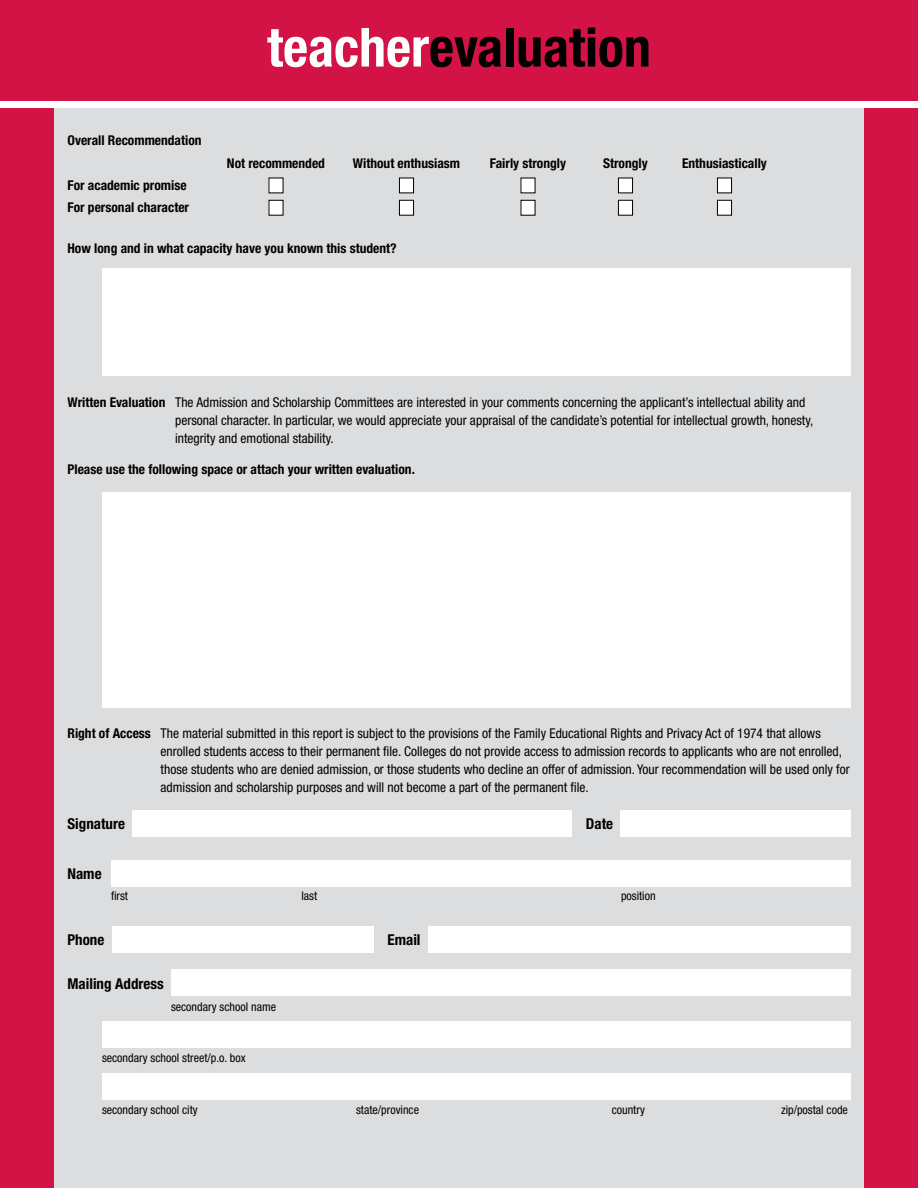
<style>
.page{position:relative;width:918px;height:1188px;background:#fff}
.page>*{position:absolute;margin:0;border:0;box-sizing:border-box;transform-origin:0 0}
.t1{font:700 condensed 54px "Helvetica Neue LT Std";color:#000}
.t2{font:700 condensed 15px "Helvetica Neue LT Std";color:#000}
.t3{font:condensed 13.5px/18px "Helvetica Neue LT Std";color:#000}
.t4{font:700 condensed 13.5px/22.4px "Helvetica Neue LT Std";color:#000}
.t5{font:condensed 12px "Helvetica Neue LT Std";color:#000}
.s1{color:#fff}
.s2{font-weight:700}
</style>
<div class="page">
<div style="left:0;top:108px;width:918px;height:1080px;background:#d31245"></div>
<div style="left:54px;top:108px;width:810px;height:1080px;background:#dcddde"></div>
<div style="left:269px;top:178px;width:14px;height:15px;background:#fff"></div>
<div style="left:399px;top:178px;width:15px;height:15px;background:#fff"></div>
<div style="left:399px;top:178px;width:15px;height:15px;border:1px solid #000"></div>
<div style="left:521px;top:178px;width:14px;height:15px;background:#fff"></div>
<div style="left:618px;top:178px;width:15px;height:15px;background:#fff"></div>
<div style="left:618px;top:178px;width:15px;height:15px;border:1px solid #000"></div>
<div style="left:717px;top:178px;width:15px;height:15px;background:#fff"></div>
<div style="left:717px;top:178px;width:15px;height:15px;border:1px solid #000"></div>
<div style="left:269px;top:200px;width:14px;height:15px;background:#fff"></div>
<div style="left:399px;top:200px;width:15px;height:15px;background:#fff"></div>
<div style="left:399px;top:200px;width:15px;height:16px;border:1px solid #000"></div>
<div style="left:521px;top:200px;width:14px;height:15px;background:#fff"></div>
<div style="left:618px;top:200px;width:15px;height:15px;background:#fff"></div>
<div style="left:618px;top:200px;width:15px;height:16px;border:1px solid #000"></div>
<div style="left:717px;top:200px;width:15px;height:15px;background:#fff"></div>
<div style="left:717px;top:200px;width:15px;height:16px;border:1px solid #000"></div>
<div style="left:102px;top:268px;width:748px;height:108px;background:#fff"></div>
<div style="left:102px;top:492px;width:748px;height:216px;background:#fff"></div>
<div style="left:132px;top:810px;width:440px;height:27px;background:#fff"></div>
<div style="left:620px;top:810px;width:230px;height:27px;background:#fff"></div>
<div style="left:111px;top:860px;width:739px;height:27px;background:#fff"></div>
<div style="left:112px;top:926px;width:262px;height:27px;background:#fff"></div>
<div style="left:428px;top:926px;width:422px;height:27px;background:#fff"></div>
<div style="left:171px;top:969px;width:679px;height:27px;background:#fff"></div>
<div style="left:102px;top:1021px;width:748px;height:27px;background:#fff"></div>
<div style="left:102px;top:1073px;width:748px;height:27px;background:#fff"></div>
<div style="left:0;top:0;width:918px;height:108px;background:#d31245"></div>
<div style="left:0;top:101px;width:918px;height:7px;background:#fff"></div>
<h1 class="t1" style="left:267px;top:15px;width:385px"><span class="s1">teacher</span>evaluation</h1>
<p class="t4" style="left:68px;top:128px;width:136px">Overall Recommendation</p>
<p class="t4" style="left:227px;top:151px;width:100px">Not recommended</p>
<p class="t4" style="left:353px;top:151px;width:109px">Without enthusiasm</p>
<p class="t4" style="left:490px;top:151px;width:78px">Fairly strongly</p>
<p class="t4" style="left:603px;top:151px;width:46px">Strongly</p>
<p class="t4" style="left:682px;top:151px;width:86px">Enthusiastically</p>
<p class="t4" style="left:67px;top:174px;width:123px">For academic promise<br>For personal character</p>
<p class="t4" style="left:67px;top:237px;width:331px">How long and in what capacity have you known this student?</p>
<p class="t3" style="left:175px;top:393px;width:640px;text-indent:-108px"><span class="s2">Written Evaluation</span> The Admission and Scholarship Committees are interested in your comments concerning the applicant’s intellectual ability and personal character. In particular, we would appreciate your appraisal of the candidate’s potential for intellectual growth, honesty, integrity and emotional stability.</p>
<p class="t4" style="left:68px;top:458px;width:349px">Please use the following space or attach your written evaluation.</p>
<p class="t3" style="left:161px;top:724px;width:691px;text-indent:-93px"><span class="s2">Right of Access</span> The material submitted in this report is subject to the provisions of the Family Educational Rights and Privacy Act of 1974 that allows enrolled students access to their permanent file. Colleges do not provide access to admission records to applicants who are not enrolled, those students who are denied admission, or those students who decline an offer of admission. Your recommendation will be used only for admission and scholarship purposes and will not become a part of the permanent file.</p>
<p class="t2" style="left:68px;top:815px;width:59px">Signature</p>
<p class="t2" style="left:586px;top:815px;width:29px">Date</p>
<p class="t2" style="left:68px;top:865px;width:36px">Name</p>
<p class="t5" style="left:111px;top:889px;width:19px">first</p>
<p class="t5" style="left:302px;top:889px;width:17px">last</p>
<p class="t5" style="left:621px;top:889px;width:36px">position</p>
<p class="t2" style="left:68px;top:931px;width:38px">Phone</p>
<p class="t2" style="left:388px;top:931px;width:34px">Email</p>
<p class="t2" style="left:68px;top:975px;width:98px">Mailing Address</p>
<p class="t5" style="left:171px;top:1000px;width:107px">secondary school name</p>
<p class="t5" style="left:102px;top:1051px;width:145px">secondary school street/p.o. box</p>
<p class="t5" style="left:102px;top:1103px;width:97px">secondary school city</p>
<p class="t5" style="left:356px;top:1103px;width:64px">state/province</p>
<p class="t5" style="left:612px;top:1103px;width:35px">country</p>
<p class="t5" style="left:781px;top:1103px;width:68px">zip/postal code</p>
</div>
